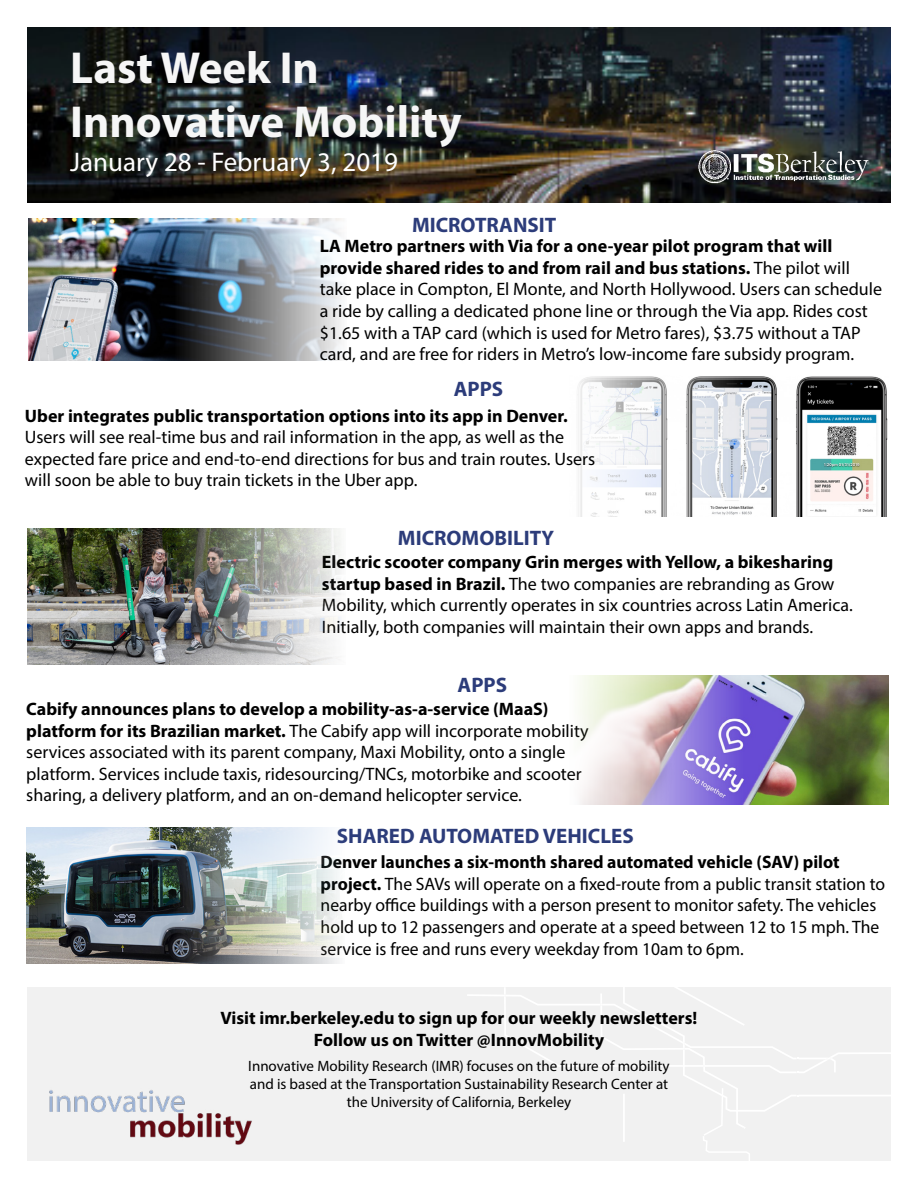
<style>
.page{position:relative;width:918px;height:1188px;background:#fff}
.page>*{position:absolute;margin:0;border:0;box-sizing:border-box;transform-origin:0 0}
.t1{font:700 45px/54px "Myriad Pro";color:#f6f6f6}
.t2{font:27px "Myriad Pro";color:#fff}
.t3{font:700 21px "Myriad Pro";color:#2c3c7a}
.t4{font:18px/21.6px "Myriad Pro";color:#000}
.t5{font:700 18px/21.6px "Myriad Pro";color:#000;text-align:center}
.t6{font:15px/18px "Myriad Pro";color:#000;text-align:center}
.s1{font-weight:700}
</style>
<div class="page">
<img style="left:27px;top:27px;width:864px;height:176px">
<img style="left:579px;top:676px;width:309px;height:128px">
<div style="left:27px;top:988px;width:864px;height:173px;background:#f1f1f1"></div>
<img style="left:49px;top:1090px;width:203px;height:55px">
<img style="left:27px;top:529px;width:314px;height:136px">
<img style="left:28px;top:218px;width:314px;height:143px">
<img style="left:577px;top:376px;width:311px;height:140px">
<svg style="left:467px;top:987px;width:424px;height:174px"></svg>
<hr style="left:623px;top:1094px;width:2px;height:48px;background:#fff">
<img style="left:689px;top:141px;width:190px;height:58px">
<img style="left:26px;top:828px;width:314px;height:136px">
<h1 class="t1" style="left:70px;top:39px;width:393px">Last Week In<br>Innovative Mobility</h1>
<h2 class="t2" style="left:70px;top:145px;width:329px">January 28 - February 3, 2019</h2>
<p class="t3" style="left:412px;top:211px;width:146px">MICROTRANSIT</p>
<p class="t4" style="left:320px;top:235px;width:564px"><span class="s1">LA Metro partners with Via for a one-year pilot program that will provide shared rides to and from rail and bus stations.</span> The pilot will take place in Compton, El Monte, and North Hollywood. Users can schedule a ride by calling a dedicated phone line or through the Via app. Rides cost $1.65 with a TAP card (which is used for Metro fares), $3.75 without a TAP card, and are free for riders in Metro’s low-income fare subsidy program.</p>
<p class="t3" style="left:454px;top:375px;width:51px">APPS</p>
<p class="t5" style="left:25px;top:404px;width:544px">Uber integrates public transportation options into its app in Denver.</p>
<p class="t4" style="left:25px;top:426px;width:572px">Users will see real-time bus and rail information in the app, as well as the expected fare price and end-to-end directions for bus and train routes. Users will soon be able to buy train tickets in the Uber app.</p>
<p class="t3" style="left:398px;top:524px;width:158px">MICROMOBILITY</p>
<p class="t4" style="left:322px;top:551px;width:532px"><span class="s1">Electric scooter company Grin merges with Yellow, a bikesharing startup based in Brazil.</span> The two companies are rebranding as Grow Mobility, which currently operates in six countries across Latin America.<br>Initially, both companies will maintain their own apps and brands.</p>
<p class="t3" style="left:458px;top:671px;width:51px">APPS</p>
<p class="t4" style="left:26px;top:698px;width:564px"><span class="s1">Cabify announces plans to develop a mobility-as-a-service (MaaS) platform for its Brazilian market.</span> The Cabify app will incorporate mobility services associated with its parent company, Maxi Mobility, onto a single platform. Services include taxis, ridesourcing/TNCs, motorbike and scooter sharing, a delivery platform, and an on-demand helicopter service.</p>
<p class="t3" style="left:337px;top:822px;width:298px">SHARED AUTOMATED VEHICLES</p>
<p class="t4" style="left:321px;top:851px;width:566px"><span class="s1">Denver launches a six-month shared automated vehicle (SAV) pilot project.</span> The SAVs will operate on a fixed-route from a public transit station to nearby office buildings with a person present to monitor safety. The vehicles hold up to 12 passengers and operate at a speed between 12 to 15 mph. The service is free and runs every weekday from 10am to 6pm.</p>
<p class="t5" style="left:221px;top:1007px;width:478px">Visit imr.berkeley.edu to sign up for our weekly newsletters!<br>Follow us on Twitter @InnovMobility</p>
<p class="t6" style="left:248px;top:1057px;width:423px">Innovative Mobility Research (IMR) focuses on the future of mobility and is based at the Transportation Sustainability Research Center at the University of California, Berkeley</p>
</div>
